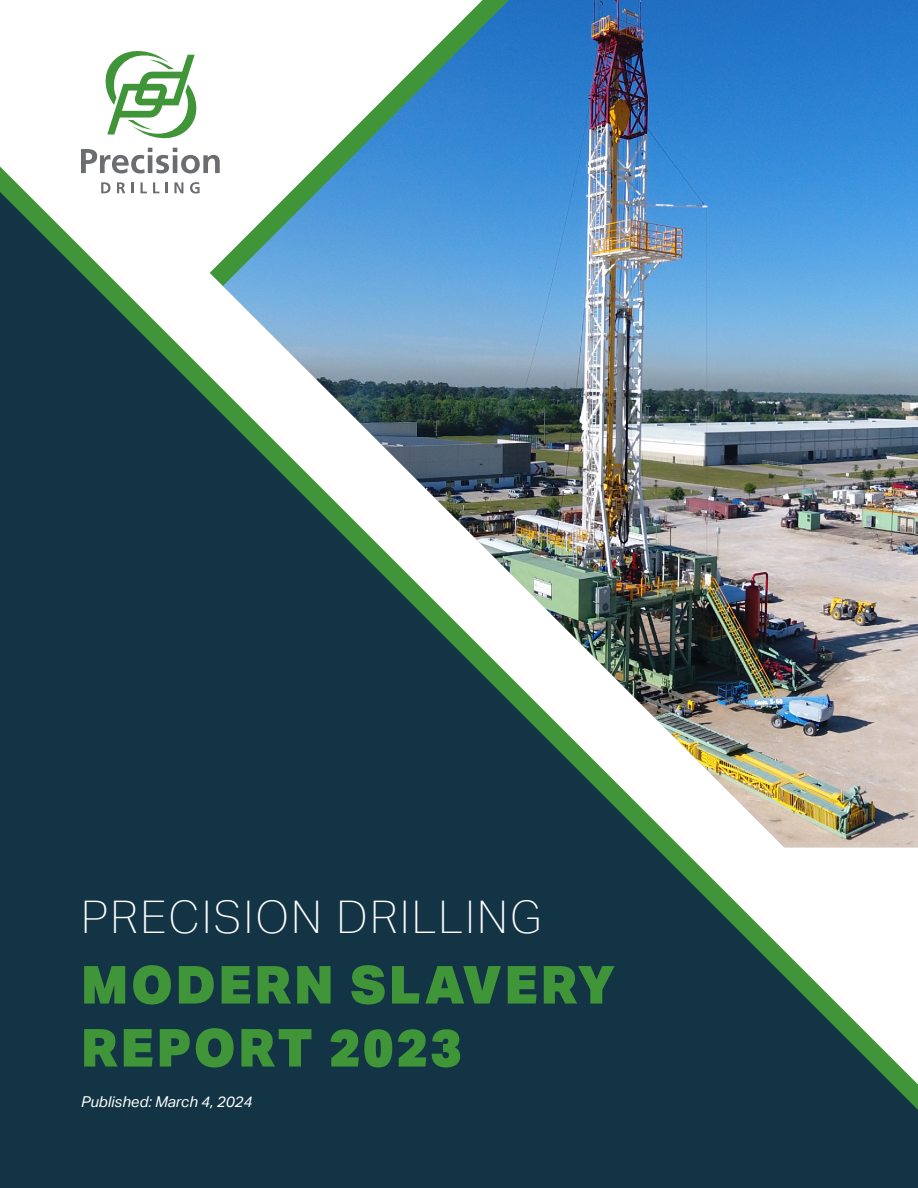
<style>
.page{position:relative;width:918px;height:1188px;background:#fff}
.page>*{position:absolute;margin:0;border:0;box-sizing:border-box;transform-origin:0 0}
._50pt_Size_Align_Left{font:900 52.5px/63px "Aktiv Grotesk";letter-spacing:.05em;color:#3f9537}
._50pt_Size_Align_Left-2{font:100 45px "Aktiv Grotesk";letter-spacing:.05em;color:#fff}
._50pt_Size_Align_Left-3{font:italic 15px "Aktiv Grotesk";color:#fff}
</style>
<div class="page">
<img style="left:509px;top:0;width:409px;height:166px">
<div style="left:0;top:1110px;width:918px;height:78px;background:#123444"></div>
<svg style="left:316px;top:0;width:193px;height:166px"></svg>
<img style="left:0;top:166px;width:918px;height:944px">
<svg style="left:105px;top:51px;width:92px;height:88px"></svg>
<svg style="left:81px;top:148px;width:139px;height:25px"></svg>
<svg style="left:101px;top:182px;width:10px;height:11px"></svg>
<svg style="left:117px;top:182px;width:8px;height:11px"></svg>
<svg style="left:131px;top:182px;width:2px;height:11px"></svg>
<svg style="left:141px;top:182px;width:6px;height:11px"></svg>
<svg style="left:153px;top:182px;width:6px;height:11px"></svg>
<svg style="left:165px;top:182px;width:3px;height:11px"></svg>
<svg style="left:174px;top:182px;width:9px;height:11px"></svg>
<svg style="left:190px;top:182px;width:10px;height:12px"></svg>
<p class="_50pt_Size_Align_Left-2" style="left:81px;top:892px;width:462px">PRECISION DRILLING</p>
<p class="_50pt_Size_Align_Left" style="left:81px;top:952px;width:536px">MODERN SLAVERY<br>REPORT 2023</p>
<p class="_50pt_Size_Align_Left-3" style="left:81px;top:1093px;width:173px">Published: March 4, 2024</p>
</div>
